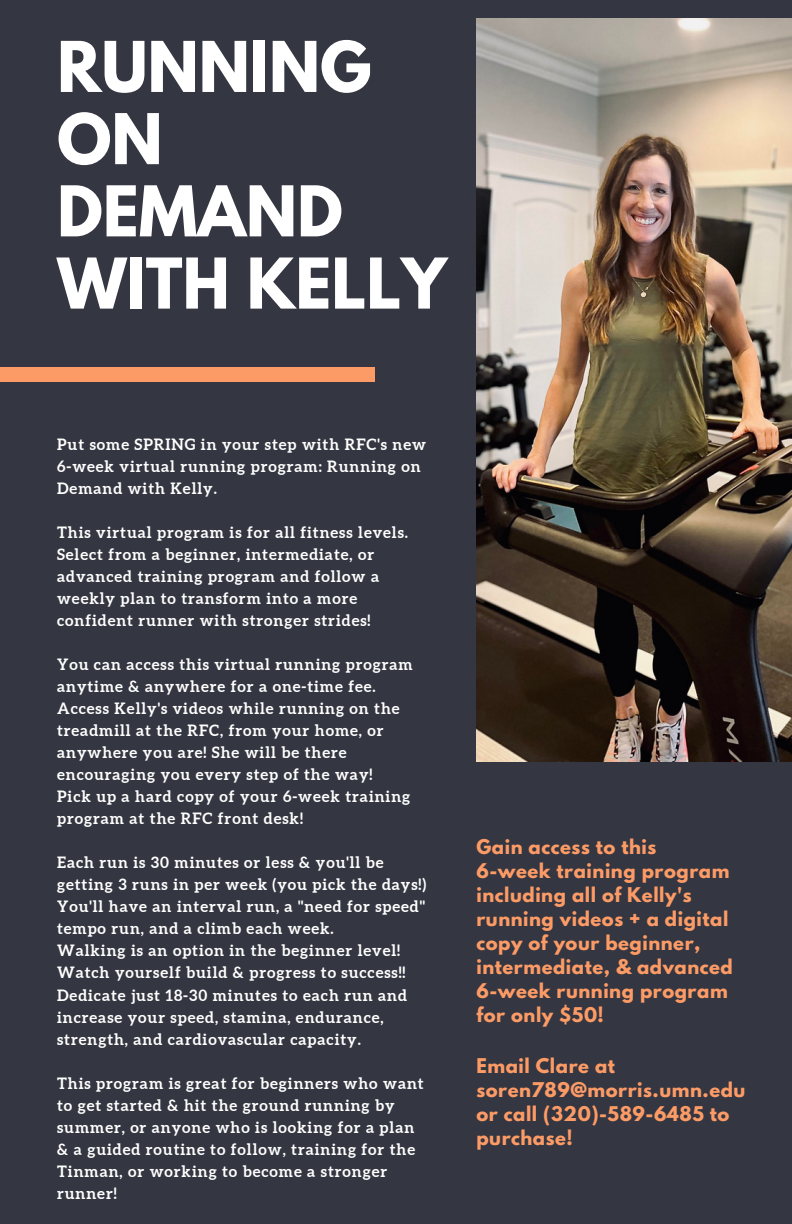
<style>
.page{position:relative;width:792px;height:1224px;background:#343641}
.page>*{position:absolute;margin:0;border:0;box-sizing:border-box;transform-origin:0 0}
.t1{font:700 62px/72.2px "League Spartan";color:#fff}
.t2{font:700 18px/24px "League Spartan";letter-spacing:.03em;color:#fc9b66}
.t3{font:700 15.6px/22px "Aleo";letter-spacing:.06em;color:#fff}
</style>
<div class="page">
<img style="left:476px;top:19px;width:316px;height:742px">
<div style="left:0;top:368px;width:375px;height:14px;background:#fc9b66"></div>
<h1 class="t1" style="left:57px;top:39px;width:391px">RUNNING<br>ON<br>DEMAND<br>WITH KELLY</h1>
<p class="t3" style="left:57px;top:433px;width:370px">Put some SPRING in your step with RFC's new<br>6-week virtual running program: Running on<br>Demand with Kelly.</p>
<p class="t3" style="left:57px;top:521px;width:352px">This virtual program is for all fitness levels.<br>Select from a beginner, intermediate, or advanced training program and follow a weekly plan to transform into a more confident runner with stronger strides!</p>
<p class="t3" style="left:57px;top:653px;width:357px">You can access this virtual running program anytime &amp; anywhere for a one-time fee.<br>Access Kelly's videos while running on the treadmill at the RFC, from your home, or anywhere you are! She will be there encouraging you every step of the way!<br>Pick up a hard copy of your 6-week training program at the RFC front desk!</p>
<p class="t3" style="left:57px;top:851px;width:371px">Each run is 30 minutes or less &amp; you'll be getting 3 runs in per week (you pick the days!)<br>You'll have an interval run, a "need for speed" tempo run, and a climb each week.<br>Walking is an option in the beginner level!<br>Watch yourself build &amp; progress to success!!<br>Dedicate just 18-30 minutes to each run and increase your speed, stamina, endurance, strength, and cardiovascular capacity.</p>
<p class="t3" style="left:57px;top:1072px;width:368px">This program is great for beginners who want to get started &amp; hit the ground running by summer, or anyone who is looking for a plan &amp; a guided routine to follow, training for the Tinman, or working to become a stronger runner!</p>
<p class="t2" style="left:476px;top:837px;width:258px">Gain access to this<br>6-week training program including all of Kelly's running videos + a digital copy of your beginner, intermediate, &amp; advanced<br>6-week running program for only $50!</p>
<p class="t2" style="left:476px;top:1056px;width:270px">Email Clare at soren789@morris.umn.edu or call (320)-589-6485 to purchase!</p>
</div>
